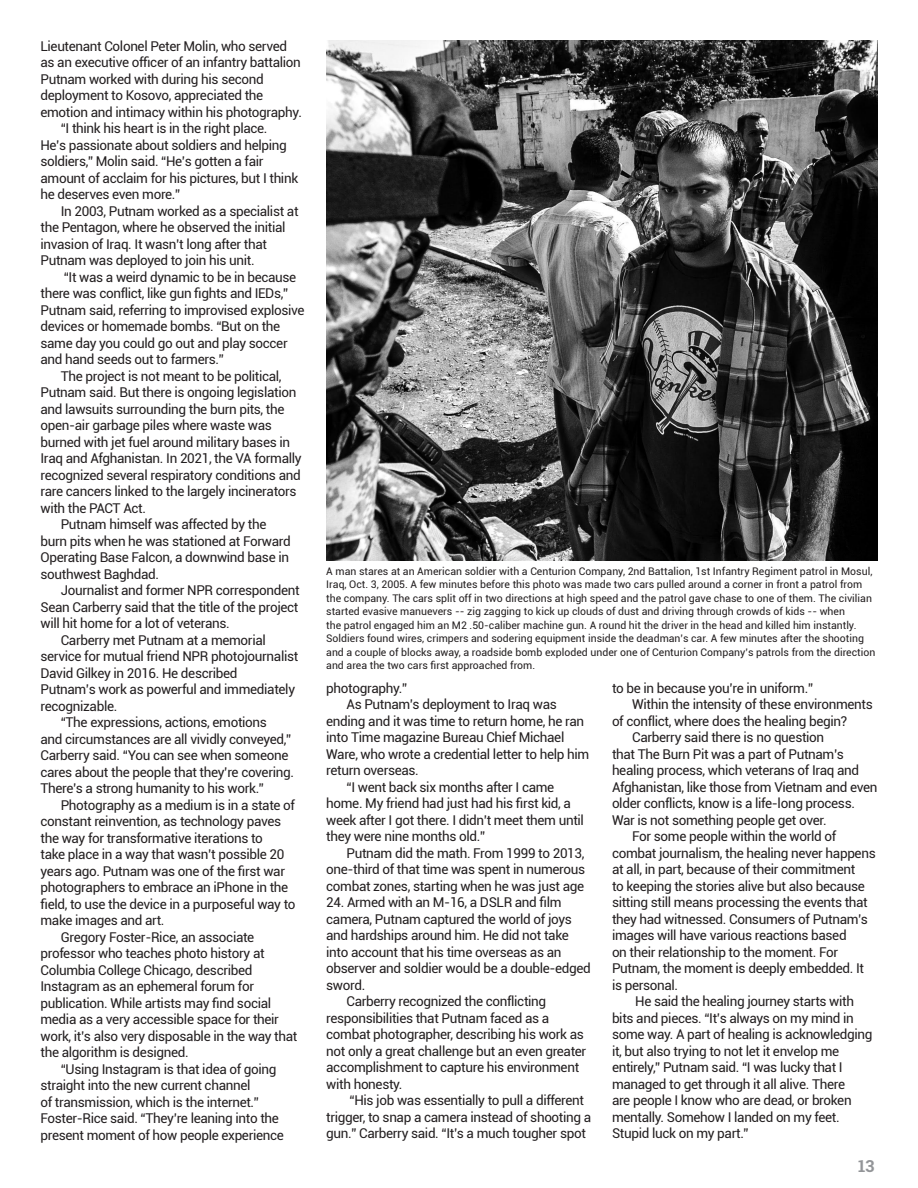
<style>
.page{position:relative;width:918px;height:1188px;background:#fff}
.page>*{position:absolute;margin:0;border:0;box-sizing:border-box;transform-origin:0 0}
.t1{font:700 16.5px "Roboto Slab";color:#939598}
.Body{font:13.5px/16.5px "Roboto";letter-spacing:-.025em;color:#231f20}
.Cutline{font:10.5px/13.5px "Roboto";color:#231f20}
</style>
<div class="page">
<img style="left:326px;top:40px;width:552px;height:520px">
<p class="Body" style="left:40px;top:37px;width:263px">Lieutenant Colonel Peter Molin, who served as an executive officer of an infantry battalion Putnam worked with during his second deployment to Kosovo, appreciated the emotion and intimacy within his photography.</p>
<p class="Body" style="left:40px;top:120px;width:259px;text-indent:20px">“I think his heart is in the right place.<br>He’s passionate about soldiers and helping soldiers,” Molin said. “He’s gotten a fair amount of acclaim for his pictures, but I think he deserves even more.”</p>
<p class="Body" style="left:40px;top:202px;width:260px;text-indent:20px">In 2003, Putnam worked as a specialist at the Pentagon, where he observed the initial invasion of Iraq. It wasn’t long after that Putnam was deployed to join his unit.</p>
<p class="Body" style="left:40px;top:268px;width:266px;text-indent:23px">“It was a weird dynamic to be in because there was conflict, like gun fights and IEDs,” Putnam said, referring to improvised explosive devices or homemade bombs. “But on the same day you could go out and play soccer and hand seeds out to farmers.”</p>
<p class="Body" style="left:40px;top:367px;width:263px;text-indent:20px">The project is not meant to be political, Putnam said. But there is ongoing legislation and lawsuits surrounding the burn pits, the open-air garbage piles where waste was burned with jet fuel around military bases in Iraq and Afghanistan. In 2021, the VA formally recognized several respiratory conditions and rare cancers linked to the largely incinerators with the PACT Act.</p>
<p class="Body" style="left:40px;top:516px;width:252px;text-indent:20px">Putnam himself was affected by the burn pits when he was stationed at Forward Operating Base Falcon, a downwind base in southwest Baghdad.</p>
<p class="Body" style="left:40px;top:582px;width:261px;text-align:justify;text-indent:20px">Journalist and former NPR correspondent Sean Carberry said that the title of the project will hit home for a lot of veterans.</p>
<p class="Body" style="left:40px;top:631px;width:259px;text-indent:20px">Carberry met Putnam at a memorial service for mutual friend NPR photojournalist David Gilkey in 2016. He described<br>Putnam’s work as powerful and immediately recognizable.</p>
<p class="Body" style="left:40px;top:714px;width:255px;text-indent:20px">“The expressions, actions, emotions<br>and circumstances are all vividly conveyed,” Carberry said. “You can see when someone cares about the people that they’re covering.<br>There’s a strong humanity to his work.”</p>
<p class="Body" style="left:40px;top:796px;width:257px;text-indent:20px">Photography as a medium is in a state of constant reinvention, as technology paves the way for transformative iterations to<br>take place in a way that wasn’t possible 20 years ago. Putnam was one of the first war photographers to embrace an iPhone in the field, to use the device in a purposeful way to make images and art.</p>
<p class="Body" style="left:40px;top:928px;width:258px;text-indent:20px">Gregory Foster-Rice, an associate professor who teaches photo history at Columbia College Chicago, described Instagram as an ephemeral forum for publication. While artists may find social media as a very accessible space for their work, it’s also very disposable in the way that the algorithm is designed.</p>
<p class="Body" style="left:40px;top:1060px;width:245px;text-indent:20px">“Using Instagram is that idea of going straight into the new current channel<br>of transmission, which is the internet.” Foster-Rice said. “They’re leaning into the present moment of how people experience</p>
<p class="Cutline" style="left:326px;top:564px;width:551px">A man stares at an American soldier with a Centurion Company, 2nd Battalion, 1st Infantry Regiment patrol in Mosul, Iraq, Oct. 3, 2005. A few minutes before this photo was made two cars pulled around a corner in front a patrol from the company. The cars split off in two directions at high speed and the patrol gave chase to one of them. The civilian started evasive manuevers -- zig zagging to kick up clouds of dust and driving through crowds of kids -- when<br>the patrol engaged him an M2 .50-caliber machine gun. A round hit the driver in the head and killed him instantly.<br>Soldiers found wires, crimpers and sodering equipment inside the deadman’s car. A few minutes after the shooting and a couple of blocks away, a roadside bomb exploded under one of Centurion Company’s patrols from the direction and area the two cars first approached from.</p>
<p class="Body" style="left:326px;top:679px;width:82px">photography.”</p>
<p class="Body" style="left:326px;top:696px;width:265px;text-indent:20px">As Putnam’s deployment to Iraq was ending and it was time to return home, he ran into Time magazine Bureau Chief Michael Ware, who wrote a credential letter to help him return overseas.</p>
<p class="Body" style="left:326px;top:778px;width:259px;text-indent:20px">“I went back six months after I came home. My friend had just had his first kid, a week after I got there. I didn’t meet them until they were nine months old.”</p>
<p class="Body" style="left:326px;top:844px;width:260px;text-align:justify;text-indent:20px">Putnam did the math. From 1999 to 2013, one-third of that time was spent in numerous combat zones, starting when he was just age</p>
<p class="Body" style="left:326px;top:894px;width:266px">24. Armed with an M-16, a DSLR and film camera, Putnam captured the world of joys and hardships around him. He did not take into account that his time overseas as an observer and soldier would be a double-edged sword.</p>
<p class="Body" style="left:326px;top:993px;width:262px;text-indent:20px">Carberry recognized the conflicting responsibilities that Putnam faced as a combat photographer, describing his work as not only a great challenge but an even greater accomplishment to capture his environment with honesty.</p>
<p class="Body" style="left:326px;top:1092px;width:267px;text-indent:23px">“His job was essentially to pull a different trigger, to snap a camera instead of shooting a gun.” Carberry said. “It’s a much tougher spot</p>
<p class="Body" style="left:612px;top:679px;width:203px">to be in because you’re in uniform.”</p>
<p class="Body" style="left:612px;top:696px;width:262px;text-indent:20px">Within the intensity of these environments of conflict, where does the healing begin?</p>
<p class="Body" style="left:612px;top:729px;width:267px;text-indent:20px">Carberry said there is no question<br>that The Burn Pit was a part of Putnam’s healing process, which veterans of Iraq and Afghanistan, like those from Vietnam and even older conflicts, know is a life-long process.<br>War is not something people get over.</p>
<p class="Body" style="left:612px;top:828px;width:265px;text-indent:20px">For some people within the world of combat journalism, the healing never happens at all, in part, because of their commitment<br>to keeping the stories alive but also because sitting still means processing the events that they had witnessed. Consumers of Putnam’s images will have various reactions based<br>on their relationship to the moment. For Putnam, the moment is deeply embedded. It is personal.</p>
<p class="Body" style="left:612px;top:993px;width:262px;text-indent:23px">He said the healing journey starts with bits and pieces. “It’s always on my mind in some way. A part of healing is acknowledging it, but also trying to not let it envelop me entirely,” Putnam said. “I was lucky that I managed to get through it all alive. There<br>are people I know who are dead, or broken mentally. Somehow I landed on my feet.<br>Stupid luck on my part.”</p>
<p class="t1" style="left:858px;top:1155px;width:18px">13</p>
</div>
